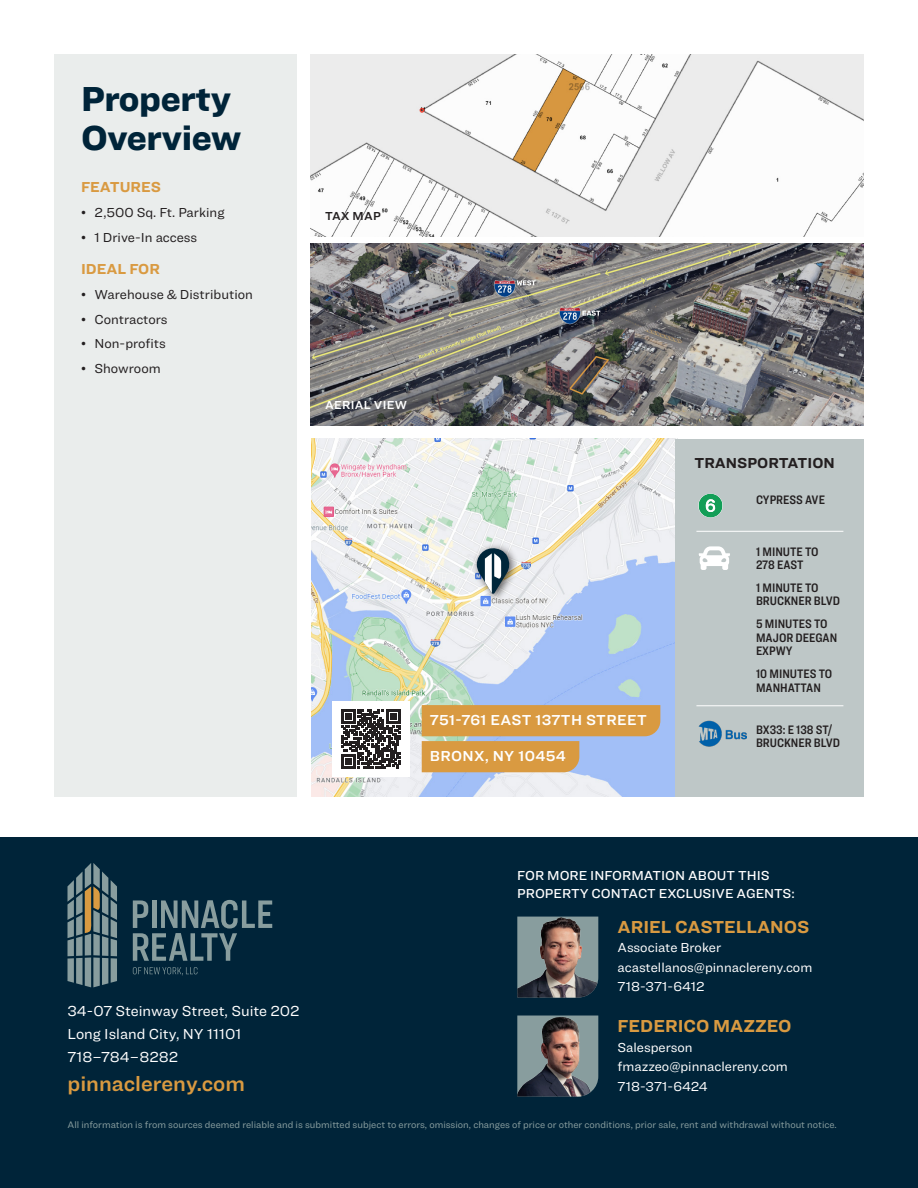
<style>
.page{position:relative;width:918px;height:1188px;background:#fff}
.page>*{position:absolute;margin:0;border:0;box-sizing:border-box;transform-origin:0 0}
.t1{font:900 36px/39px "Ringside";letter-spacing:-.01em;color:#002439}
.t2{font:600 21.75px "Ringside";color:#d99a41}
.Agent__Name{font:700 18px "Ringside";color:#d99a41}
.t3{font:15px/23.4px "Ringside";color:#fff}
.t4{font:600 15px "Ringside";letter-spacing:.025em;color:#fff}
.Features__Heading{font:700 15px "Ringside";color:#d99a41}
.t5{font:700 15px "Ringside";color:#231f20}
.Agent__Contact{font:13.5px "Ringside";color:#fff}
.t6{font:13.5px "Ringside";color:#231f20}
.t7{font:500 13.5px/18px "Ringside";color:#fff}
.Features__Transportation{font:600 12.75px/13.5px "Ringside Condensed";color:#231f20}
.Features__Photo_Captions{font:600 12px "Ringside";letter-spacing:.025em;color:#fff}
.Features__Photo_Captions-2{font:600 12px "Ringside";letter-spacing:.015em;color:#231f20}
.t8{font:9.75px "Ringside";color:#889d9e}
</style>
<div class="page">
<div style="left:0;top:837px;width:918px;height:351px;background:#002439"></div>
<svg style="left:133px;top:967px;width:65px;height:9px"></svg>
<svg style="left:133px;top:900px;width:139px;height:61px"></svg>
<svg style="left:68px;top:863px;width:49px;height:124px"></svg>
<img style="left:310px;top:54px;width:554px;height:182px">
<img style="left:310px;top:243px;width:554px;height:182px">
<div style="left:54px;top:54px;width:243px;height:742px;background:#eaedec"></div>
<img style="left:311px;top:439px;width:364px;height:357px">
<svg style="left:422px;top:705px;width:238px;height:67px;background:#cca36b"></svg>
<div style="left:675px;top:439px;width:189px;height:357px;background:#bec7c7"></div>
<div style="left:698px;top:494px;width:25px;height:24px;background:#c8ded5;border-radius:50%"></div>
<svg style="left:699px;top:494px;width:23px;height:24px"></svg>
<img style="left:698px;top:720px;width:49px;height:27px">
<svg style="left:699px;top:546px;width:31px;height:24px"></svg>
<hr style="left:696px;top:531px;width:147px;height:1px;background:#fff">
<hr style="left:696px;top:705px;width:147px;height:1px;background:#fff">
<div style="left:332px;top:701px;width:77px;height:76px;background:#fff"></div>
<svg style="left:341px;top:709px;width:59px;height:59px"></svg>
<div style="left:471px;top:542px;width:48px;height:61px;background:#231f20;opacity:.75"></div>
<svg style="left:477px;top:548px;width:32px;height:46px"></svg>
<img style="left:517px;top:917px;width:81px;height:81px">
<svg style="left:595px;top:1016px;width:3px;height:71px"></svg>
<img style="left:517px;top:1016px;width:78px;height:81px">
<p class="t1" style="left:81px;top:78px;width:162px">Property<br>Overview</p>
<p class="Features__Heading" style="left:81px;top:176px;width:81px">FEATURES</p>
<p class="t6" style="left:81px;top:203px;width:145px">• 2,500 Sq. Ft. Parking</p>
<p class="t6" style="left:81px;top:228px;width:118px">• 1 Drive-In access</p>
<p class="Features__Heading" style="left:81px;top:258px;width:81px">IDEAL FOR</p>
<p class="t6" style="left:81px;top:285px;width:173px">• Warehouse &amp; Distribution</p>
<p class="t6" style="left:81px;top:309px;width:88px">• Contractors</p>
<p class="t6" style="left:81px;top:334px;width:86px">• Non-profits</p>
<p class="t6" style="left:81px;top:359px;width:81px">• Showroom</p>
<p class="Features__Photo_Captions-2" style="left:325px;top:207px;width:57px">TAX MAP</p>
<p class="Features__Photo_Captions" style="left:325px;top:396px;width:84px">AERIAL VIEW</p>
<p class="t4" style="left:430px;top:709px;width:219px">751-761 EAST 137TH STREET</p>
<p class="t4" style="left:430px;top:745px;width:138px">BRONX, NY 10454</p>
<p class="t5" style="left:694px;top:452px;width:142px">TRANSPORTATION</p>
<p class="Features__Transportation" style="left:756px;top:493px;width:71px">CYPRESS AVE</p>
<p class="Features__Transportation" style="left:756px;top:544px;width:64px">1 MINUTE TO<br>278 EAST</p>
<p class="Features__Transportation" style="left:756px;top:581px;width:86px">1 MINUTE TO<br>BRUCKNER BLVD</p>
<p class="Features__Transportation" style="left:756px;top:617px;width:83px">5 MINUTES TO<br>MAJOR DEEGAN<br>EXPWY</p>
<p class="Features__Transportation" style="left:756px;top:667px;width:78px">10 MINUTES TO<br>MANHATTAN</p>
<p class="Features__Transportation" style="left:756px;top:722px;width:86px">BX33: E 138 ST/<br>BRUCKNER BLVD</p>
<p class="t7" style="left:517px;top:866px;width:279px">FOR MORE INFORMATION ABOUT THIS<br>PROPERTY CONTACT EXCLUSIVE AGENTS:</p>
<p class="Agent__Name" style="left:618px;top:913px;width:193px">ARIEL CASTELLANOS</p>
<p class="Agent__Contact" style="left:618px;top:938px;width:105px">Associate Broker</p>
<p class="Agent__Contact" style="left:618px;top:957px;width:196px">acastellanos@pinnaclereny.com</p>
<p class="Agent__Contact" style="left:618px;top:977px;width:89px">718-371-6412</p>
<p class="Agent__Name" style="left:618px;top:1013px;width:175px">FEDERICO MAZZEO</p>
<p class="Agent__Contact" style="left:618px;top:1038px;width:77px">Salesperson</p>
<p class="Agent__Contact" style="left:618px;top:1057px;width:172px">fmazzeo@pinnaclereny.com</p>
<p class="Agent__Contact" style="left:618px;top:1077px;width:91px">718-371-6424</p>
<h3 class="t3" style="left:68px;top:999px;width:234px">34-07 Steinway Street, Suite 202<br>Long Island City, NY 11101<br>718–784–8282</h3>
<h2 class="t2" style="left:68px;top:1067px;width:179px">pinnaclereny.com</h2>
<p class="t8" style="left:68px;top:1118px;width:771px">All information is from sources deemed reliable and is submitted subject to errors, omission, changes of price or other conditions, prior sale, rent and withdrawal without notice.</p>
</div>
